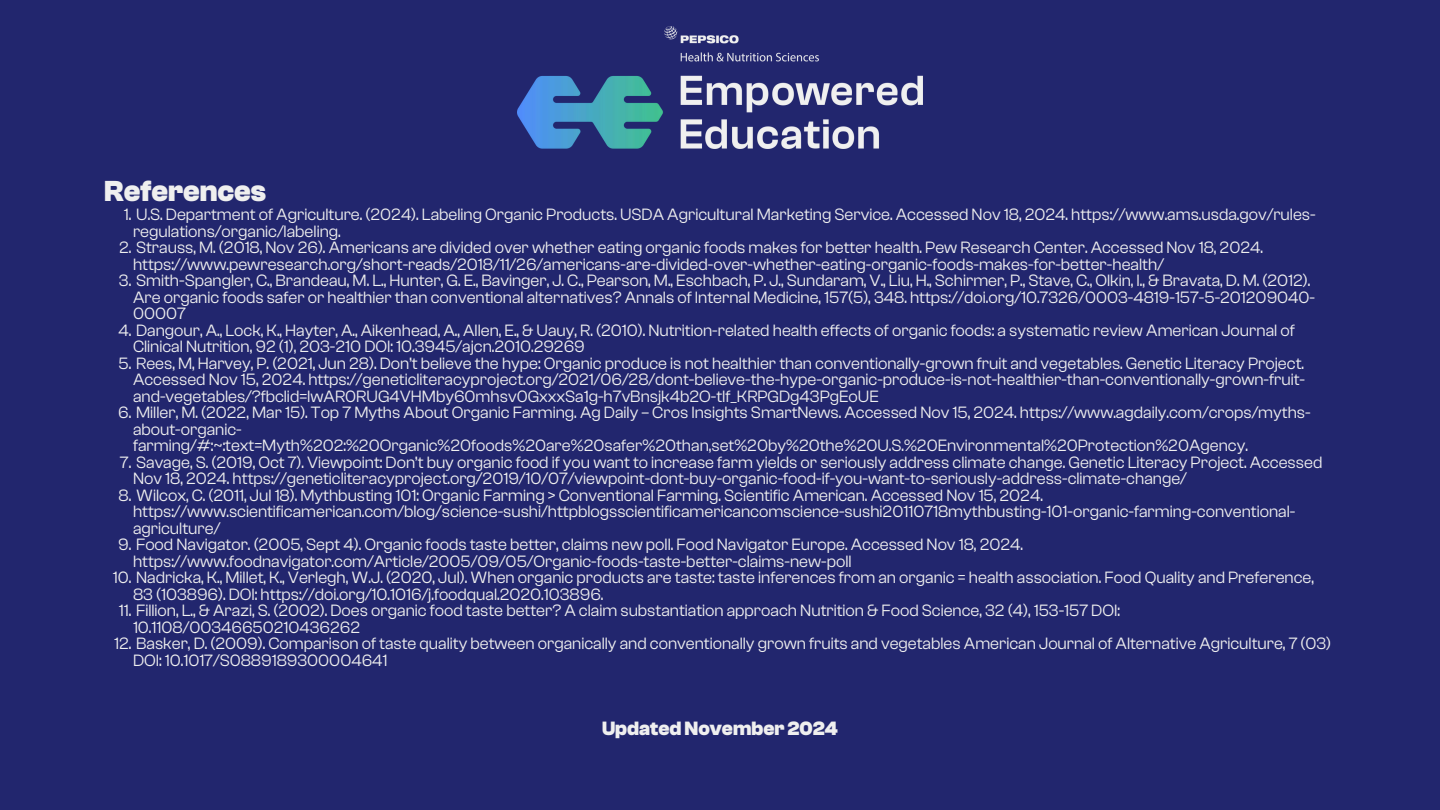
<style>
.page{position:relative;width:1440px;height:810px;background:#22266e}
.page>*{position:absolute;margin:0;border:0;box-sizing:border-box;transform-origin:0 0}
.t1{font:700 30px "Clash Grotesk";color:#efefef}
.t2{font:700 20px "Clash Grotesk";color:#efefef}
.t3{font:17px/16.5px "Clash Grotesk";color:#efefef}
</style>
<div class="page">
<img style="left:518px;top:27px;width:404px;height:121px">
<p class="t1" style="left:104px;top:175px;width:164px">References</p>
<h1 class="t3" style="left:133px;top:206px;width:1184px;text-indent:-9px">1. U.S. Department of Agriculture. (2024). Labeling Organic Products. USDA Agricultural Marketing Service. Accessed Nov 18, 2024. https://www.ams.usda.gov/rules&shy;regulations/organic/labeling.</h1>
<p class="t3" style="left:133px;top:239px;width:1131px;text-indent:-14px">2. Strauss, M. (2018, Nov 26). Americans are divided over whether eating organic foods makes for better health. Pew Research Center. Accessed Nov 18, 2024. https://www.pewresearch.org/short-reads/2018/11/26/americans-are-divided-over-whether-eating-organic-foods-makes-for-better-health/</p>
<p class="t3" style="left:133px;top:272px;width:1184px;text-indent:-14px">3. Smith-Spangler, C., Brandeau, M. L., Hunter, G. E., Bavinger, J. C., Pearson, M., Eschbach, P. J., Sundaram, V., Liu, H., Schirmer, P., Stave, C., Olkin, I., &amp; Bravata, D. M. (2012).<br>Are organic foods safer or healthier than conventional alternatives? Annals of Internal Medicine, 157(5), 348. https://doi.org/10.7326/0003-4819-157-5-201209040-<br>00007</p>
<p class="t3" style="left:133px;top:322px;width:1163px;text-indent:-15px">4. Dangour, A., Lock, K., Hayter, A., Aikenhead, A., Allen, E., &amp; Uauy, R. (2010). Nutrition-related health effects of organic foods: a systematic review American Journal of<br>Clinical Nutrition, 92 (1), 203-210 DOI: 10.3945/ajcn.2010.29269</p>
<p class="t3" style="left:133px;top:355px;width:1174px;text-align:justify;text-indent:-14px">5. Rees, M, Harvey, P. (2021, Jun 28). Don’t believe the hype: Organic produce is not healthier than conventionally-grown fruit and vegetables. Genetic Literacy Project.<br>Accessed Nov 15, 2024. https://geneticliteracyproject.org/2021/06/28/dont-believe-the-hype-organic-produce-is-not-healthier-than-conventionally-grown-fruit&shy;and-vegetables/?fbclid=IwAR0RUG4VHMby60mhsv0GxxxSa1g-h7vBnsjk4b2O-tIf_KRPGDg43PgEoUE</p>
<p class="t3" style="left:133px;top:404px;width:1179px;text-indent:-15px">6. Miller, M. (2022, Mar 15). Top 7 Myths About Organic Farming. Ag Daily – Cros Insights SmartNews. Accessed Nov 15, 2024. https://www.agdaily.com/crops/myths&shy;about-organic&shy;farming/#:~:text=Myth%202:%20Organic%20foods%20are%20safer%20than,set%20by%20the%20U.S.%20Environmental%20Protection%20Agency.</p>
<p class="t3" style="left:133px;top:454px;width:1191px;text-indent:-13px">7. Savage, S. (2019, Oct 7). Viewpoint: Don’t buy organic food if you want to increase farm yields or seriously address climate change. Genetic Literacy Project. Accessed<br>Nov 18, 2024. https://geneticliteracyproject.org/2019/10/07/viewpoint-dont-buy-organic-food-if-you-want-to-seriously-address-climate-change/</p>
<p class="t3" style="left:133px;top:487px;width:1164px;text-indent:-14px">8. Wilcox, C. (2011, Jul 18). Mythbusting 101: Organic Farming &gt; Conventional Farming. Scientific American. Accessed Nov 15, 2024. https://www.scientificamerican.com/blog/science-sushi/httpblogsscientificamericancomscience-sushi20110718mythbusting-101-organic-farming-conventional&shy;agriculture/</p>
<p class="t3" style="left:133px;top:536px;width:892px;text-indent:-15px">9. Food Navigator. (2005, Sept 4). Organic foods taste better, claims new poll. Food Navigator Europe. Accessed Nov 18, 2024. https://www.foodnavigator.com/Article/2005/09/05/Organic-foods-taste-better-claims-new-poll</p>
<p class="t3" style="left:133px;top:569px;width:1183px;text-indent:-20px">10. Nadricka, K., Millet, K., Verlegh, W.J. (2020, Jul). When organic products are taste: taste inferences from an organic = health association. Food Quality and Preference,<br>83 (103896). DOI: https://doi.org/10.1016/j.foodqual.2020.103896.</p>
<p class="t3" style="left:133px;top:602px;width:988px;text-indent:-14px">11. Fillion, L., &amp; Arazi, S. (2002). Does organic food taste better? A claim substantiation approach Nutrition &amp; Food Science, 32 (4), 153-157 DOI:<br>10.1108/00346650210436262</p>
<p class="t3" style="left:133px;top:635px;width:1200px;text-indent:-19px">12. Basker, D. (2009). Comparison of taste quality between organically and conventionally grown fruits and vegetables American Journal of Alternative Agriculture, 7 (03)<br>DOI: 10.1017/S0889189300004641</p>
<p class="t2" style="left:602px;top:718px;width:237px">Updated November 2024</p>
</div>
